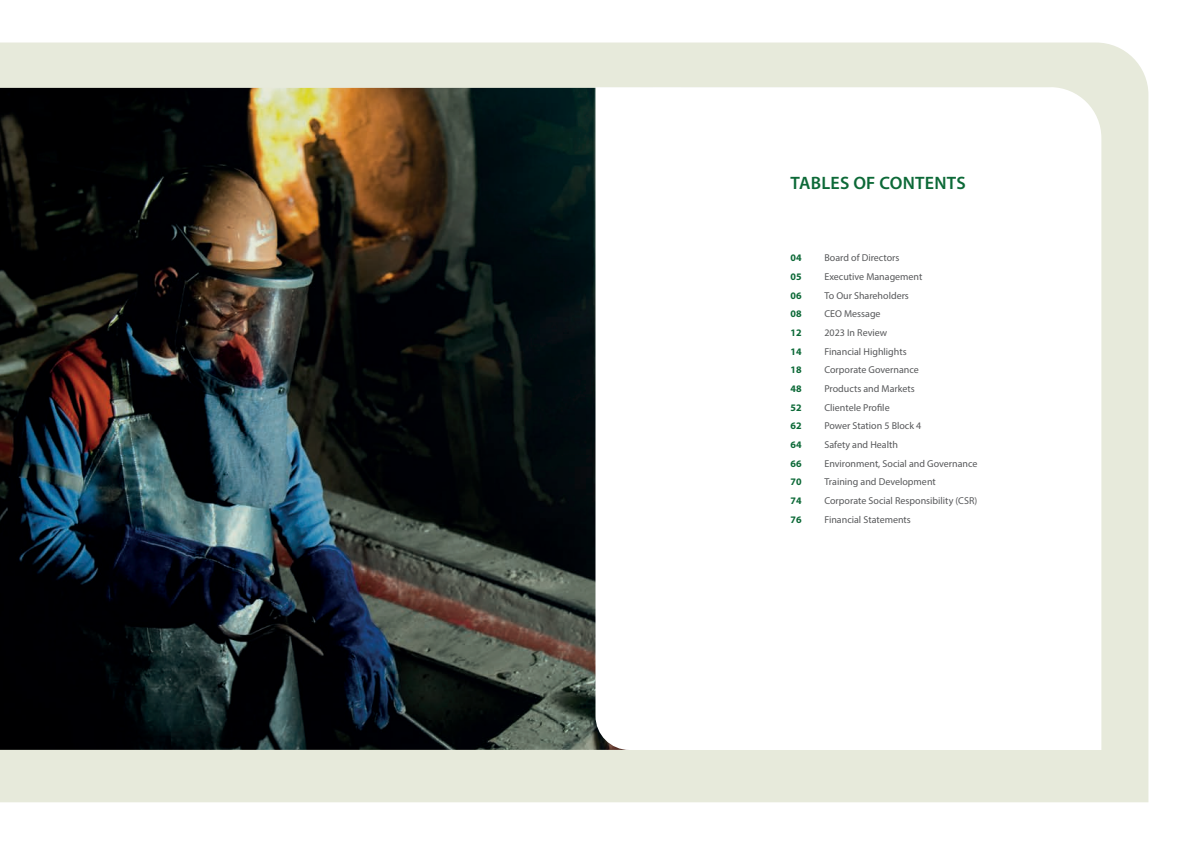
<style>
.page{position:relative;width:1191px;height:842px;background:#fff}
.page>*{position:absolute;margin:0;border:0;box-sizing:border-box;transform-origin:0 0}
.t1{font:600 18px "Myriad Pro";letter-spacing:.015em;color:#0c6937}
.t2{font:10px "Myriad Pro";color:#57585a}
.t3{font:700 10px "Myriad Pro";color:#0c6937}
</style>
<div class="page">
<div style="left:0;top:43px;width:1148px;height:759px;background:#e7eadb"></div>
<img style="left:0;top:88px;width:595px;height:662px">
<svg style="left:595px;top:87px;width:506px;height:663px"></svg>
<p class="t1" style="left:790px;top:171px;width:177px">TABLES OF CONTENTS</p>
<p class="t3" style="left:790px;top:251px;width:13px">04</p>
<p class="t2" style="left:824px;top:252px;width:76px">Board of Directors</p>
<p class="t3" style="left:790px;top:270px;width:13px">05</p>
<p class="t2" style="left:824px;top:270px;width:99px">Executive Management</p>
<p class="t3" style="left:790px;top:289px;width:13px">06</p>
<p class="t2" style="left:824px;top:289px;width:86px">To Our Shareholders</p>
<p class="t3" style="left:790px;top:307px;width:13px">08</p>
<p class="t2" style="left:824px;top:308px;width:58px">CEO Message</p>
<p class="t3" style="left:790px;top:326px;width:13px">12</p>
<p class="t2" style="left:824px;top:326px;width:64px">2023 In Review</p>
<p class="t3" style="left:790px;top:345px;width:13px">14</p>
<p class="t2" style="left:824px;top:345px;width:84px">Financial Highlights</p>
<p class="t3" style="left:790px;top:363px;width:13px">18</p>
<p class="t2" style="left:824px;top:364px;width:96px">Corporate Governance</p>
<p class="t3" style="left:790px;top:382px;width:13px">48</p>
<p class="t2" style="left:824px;top:382px;width:92px">Products and Markets</p>
<p class="t3" style="left:790px;top:401px;width:13px">52</p>
<p class="t2" style="left:824px;top:401px;width:67px">Clientele Profile</p>
<p class="t3" style="left:790px;top:419px;width:13px">62</p>
<p class="t2" style="left:824px;top:420px;width:98px">Power Station 5 Block 4</p>
<p class="t3" style="left:790px;top:438px;width:13px">64</p>
<p class="t2" style="left:824px;top:438px;width:75px">Safety and Health</p>
<p class="t3" style="left:790px;top:457px;width:13px">66</p>
<p class="t2" style="left:824px;top:457px;width:155px">Environment, Social and Governance</p>
<p class="t3" style="left:790px;top:475px;width:13px">70</p>
<p class="t2" style="left:824px;top:476px;width:113px">Training and Development</p>
<p class="t3" style="left:790px;top:494px;width:13px">74</p>
<p class="t2" style="left:824px;top:494px;width:154px">Corporate Social Responsibility (CSR)</p>
<p class="t3" style="left:790px;top:513px;width:13px">76</p>
<p class="t2" style="left:824px;top:513px;width:88px">Financial Statements</p>
</div>
